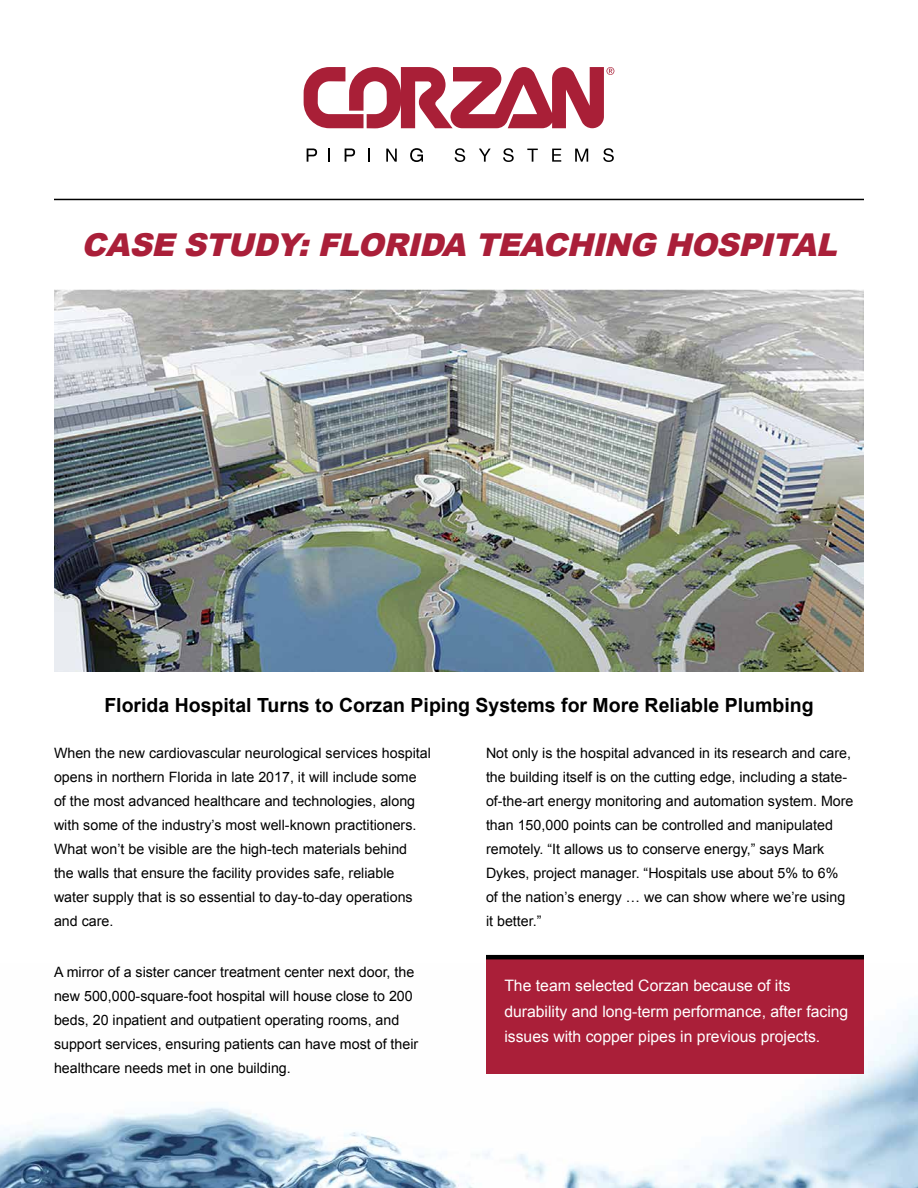
<style>
.page{position:relative;width:918px;height:1188px;background:#fff}
.page>*{position:absolute;margin:0;border:0;box-sizing:border-box;transform-origin:0 0}
.t1{font:italic 900 31.5px "Arial";color:#aa1f39}
.t2{font:700 19.5px "Arial";color:#000}
.t3{font:15.75px/25.5px "Arial";color:#fff}
.t4{font:14.25px/24px "Arial";color:#000}
</style>
<div class="page">
<img style="left:0;top:1009px;width:918px;height:179px">
<hr style="left:54px;top:199px;width:810px;height:1px;background:#000">
<img style="left:54px;top:289px;width:810px;height:383px">
<div style="left:486px;top:956px;width:378px;height:118px;background:#aa1f39"></div>
<hr style="left:486px;top:955px;width:378px;height:4px;background:#000">
<svg style="left:304px;top:67px;width:310px;height:61px"></svg>
<svg style="left:455px;top:148px;width:10px;height:14px"></svg>
<svg style="left:479px;top:149px;width:12px;height:13px"></svg>
<svg style="left:503px;top:148px;width:11px;height:14px"></svg>
<svg style="left:527px;top:149px;width:11px;height:13px"></svg>
<svg style="left:552px;top:149px;width:9px;height:13px"></svg>
<svg style="left:575px;top:149px;width:13px;height:13px"></svg>
<svg style="left:603px;top:148px;width:11px;height:14px"></svg>
<svg style="left:386px;top:149px;width:11px;height:13px"></svg>
<svg style="left:329px;top:149px;width:1px;height:13px"></svg>
<svg style="left:368px;top:149px;width:1px;height:13px"></svg>
<svg style="left:307px;top:149px;width:10px;height:13px"></svg>
<svg style="left:345px;top:149px;width:10px;height:13px"></svg>
<svg style="left:410px;top:148px;width:13px;height:14px"></svg>
<h1 class="t1" style="left:81px;top:227px;width:765px">CASE STUDY:FLORIDA TEACHING HOSPITAL</h1>
<h2 class="t2" style="left:104px;top:692px;width:711px">Florida Hospital Turns to Corzan Piping Systems for More Reliable Plumbing</h2>
<p class="t4" style="left:54px;top:741px;width:378px">When the new cardiovascular neurological services hospital opens in northern Florida in late 2017, it will include some of the most advanced healthcare and technologies, along with some of the industry’s most well-known practitioners.<br>What won’t be visible are the high-tech materials behind<br>the walls that ensure the facility provides safe, reliable water supply that is so essential to day-to-day operations and care.</p>
<p class="t4" style="left:54px;top:960px;width:366px">A mirror of a sister cancer treatment center next door, the new 500,000-square-foot hospital will house close to 200 beds, 20 inpatient and outpatient operating rooms, and support services, ensuring patients can have most of their healthcare needs met in one building.</p>
<p class="t4" style="left:486px;top:741px;width:369px">Not only is the hospital advanced in its research and care, the building itself is on the cutting edge, including a state&shy;of-the-art energy monitoring and automation system. More than 150,000 points can be controlled and manipulated remotely. “It allows us to conserve energy,” says Mark Dykes, project manager. “Hospitals use about 5% to 6% of the nation’s energy … we can show where we’re using it better.”</p>
<p class="t3" style="left:504px;top:973px;width:346px">The team selected Corzan because of its durability and long-term performance, after facing issues with copper pipes in previous projects.</p>
</div>
